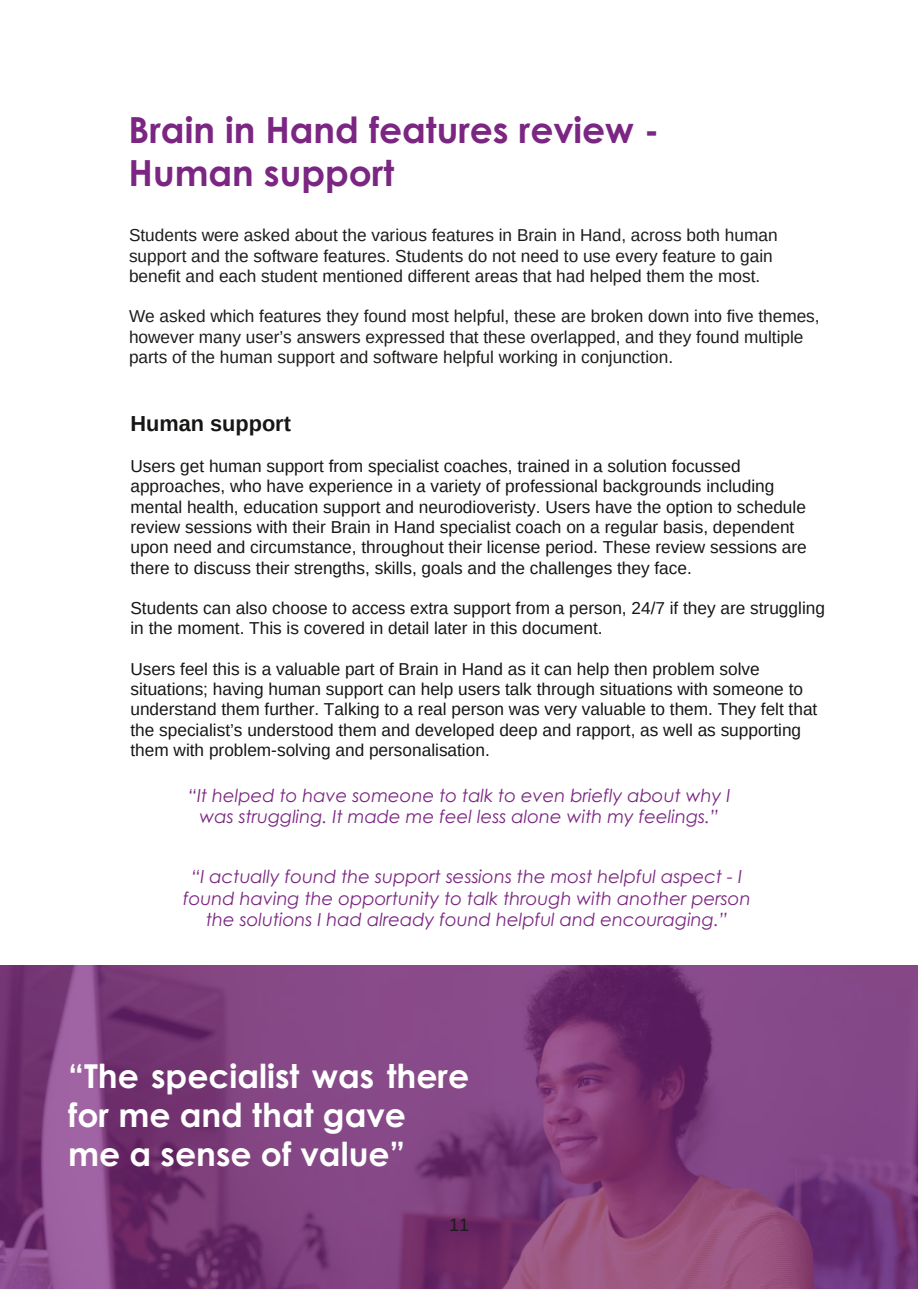
<style>
.page{position:relative;width:918px;height:1289px;background:#fff}
.page>*{position:absolute;margin:0;border:0;box-sizing:border-box;transform-origin:0 0}
.t1{font:700 36px/42.8px "Century Gothic Pro";color:#7b2682}
.t2{font:700 33px/39.3px "Century Gothic Pro";color:#fff}
.t3{font:700 21.75px "Arimo";color:#171615}
.t4{font:italic 18px/21.5px "Century Gothic Pro";color:#7b2682;text-align:center}
.t5{font:18px "Arimo";color:#1d1d1b}
.t6{font:17.25px/20.2px "Arimo";color:#171615}
.t7{font:17.25px/20.2px "Arimo";color:#1d1d1b}
</style>
<div class="page">
<img style="left:0;top:965px;width:918px;height:323px">
<p class="t1" style="left:129px;top:114px;width:532px">Brain in Hand features review -<br>Human support</p>
<p class="t7" style="left:129px;top:225px;width:650px">Students were asked about the various features in Brain in Hand, across both human support and the software features. Students do not need to use every feature to gain benefit and each student mentioned different areas that had helped them the most.</p>
<p class="t7" style="left:129px;top:306px;width:692px">We asked which features they found most helpful, these are broken down into five themes, however many user’s answers expressed that these overlapped, and they found multiple parts of the human support and software helpful working in conjunction.</p>
<p class="t3" style="left:130px;top:411px;width:162px">Human support</p>
<p class="t6" style="left:130px;top:456px;width:678px">Users get human support from specialist coaches, trained in a solution focussed approaches, who have experience in a variety of professional backgrounds including mental health, education support and neurodioveristy. Users have the option to schedule review sessions with their Brain in Hand specialist coach on a regular basis, dependent upon need and circumstance, throughout their license period. These review sessions are there to discuss their strengths, skills, goals and the challenges they face.</p>
<p class="t6" style="left:130px;top:598px;width:696px">Students can also choose to access extra support from a person, 24/7 if they are struggling in the moment. This is covered in detail later in this document.</p>
<p class="t6" style="left:130px;top:658px;width:688px">Users feel this is a valuable part of Brain in Hand as it can help then problem solve situations; having human support can help users talk through situations with someone to understand them further. Talking to a real person was very valuable to them. They felt that the specialist’s understood them and developed deep and rapport, as well as supporting them with problem-solving and personalisation.</p>
<p class="t4" style="left:188px;top:787px;width:544px">“It helped to have someone to talk to even briefly about why I was struggling. It made me feel less alone with my feelings.”</p>
<p class="t4" style="left:183px;top:868px;width:569px">“I actually found the support sessions the most helpful aspect - I found having the opportunity to talk through with another person the solutions I had already found helpful and encouraging.”</p>
<p class="t2" style="left:68px;top:1059px;width:402px">“The specialist was there for me and that gave</p>
<p class="t2" style="left:68px;top:1138px;width:339px">me a sense of value”</p>
<p class="t5" style="left:459px;top:1213px;width:12px">4</p>
<p class="t5" style="left:449px;top:1213px;width:22px">11</p>
</div>
